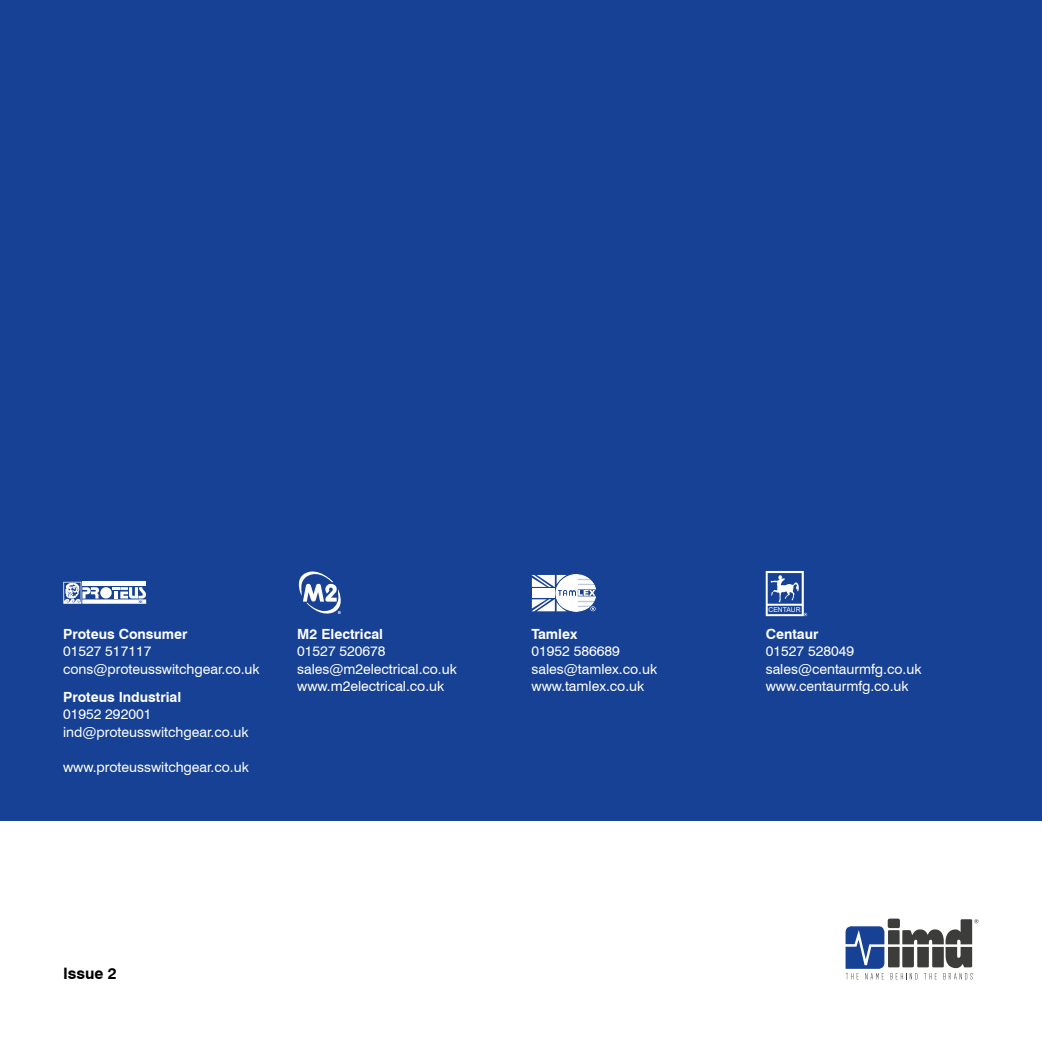
<style>
.page{position:relative;width:1042px;height:1042px;background:#fff}
.page>*{position:absolute;margin:0;border:0;box-sizing:border-box;transform-origin:0 0}
.t1{font:700 15.75px "Swiss 721 BT";color:#000}
.t2{font:14px/17.5px "Swiss 721 BT";color:#fff}
.t3{font:700 14px "Swiss 721 BT";color:#fff}
.t4{font:6.83px "Arial";color:#fff}
</style>
<div class="page">
<div style="left:0;top:0;width:1042px;height:820px;background:#164194"></div>
<svg style="left:766px;top:571px;width:41px;height:45px"></svg>
<hr style="left:82px;top:582px;width:64px;height:4px;background:#fff">
<svg style="left:63px;top:582px;width:36px;height:22px"></svg>
<div style="left:100px;top:587px;width:12px;height:11px;background:#fff;border-radius:50%"></div>
<svg style="left:112px;top:587px;width:34px;height:17px"></svg>
<svg style="left:531px;top:574px;width:64px;height:37px;background:#c6d0e4"></svg>
<svg style="left:298px;top:571px;width:43px;height:43px"></svg>
<svg style="left:845px;top:918px;width:133px;height:61px"></svg>
<p class="t3" style="left:63px;top:625px;width:126px">Proteus Consumer</p>
<p class="t2" style="left:63px;top:642px;width:198px">01527 517117 cons@proteusswitchgear.co.uk</p>
<p class="t3" style="left:63px;top:688px;width:120px">Proteus Industrial</p>
<p class="t2" style="left:63px;top:705px;width:187px">01952 292001 ind@proteusswitchgear.co.uk</p>
<p class="t2" style="left:63px;top:758px;width:187px">www.proteusswitchgear.co.uk</p>
<p class="t3" style="left:297px;top:625px;width:87px">M2 Electrical</p>
<p class="t2" style="left:297px;top:642px;width:161px">01527 520678 sales@m2electrical.co.uk www.m2electrical.co.uk</p>
<p class="t3" style="left:531px;top:625px;width:47px">Tamlex</p>
<p class="t2" style="left:531px;top:642px;width:127px">01952 586689 sales@tamlex.co.uk www.tamlex.co.uk</p>
<p class="t1" style="left:63px;top:964px;width:55px">Issue 2</p>
<p class="t4" style="left:768px;top:605px;width:34px">CENTAUR</p>
<p class="t3" style="left:766px;top:625px;width:54px">Centaur</p>
<p class="t2" style="left:766px;top:642px;width:157px">01527 528049 sales@centaurmfg.co.uk www.centaurmfg.co.uk</p>
</div>
